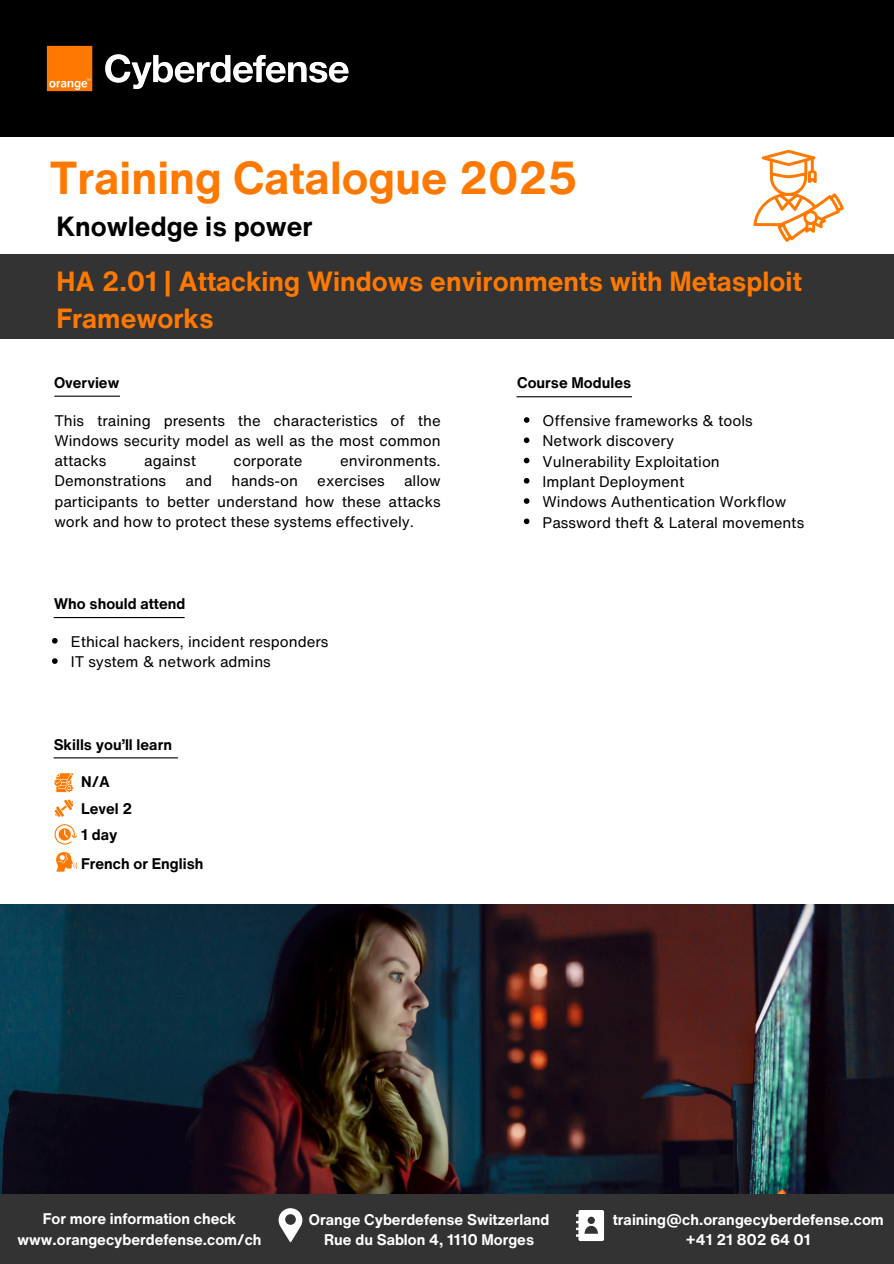
<style>
.page{position:relative;width:894px;height:1264px;background:#fff}
.page>*{position:absolute;margin:0;border:0;box-sizing:border-box;transform-origin:0 0}
.t1{font:700 45px "Helvetica Now Text";color:#ff7900}
.t2{font:700 27px/37.2px "Helvetica Now Text";color:#ff7900}
.t3{font:700 27px "Helvetica Now Text";color:#000}
.t4{font:15px/20.2px "Helvetica Now Text";color:#000;text-align:justify}
.t5{font:700 15px/20.2px "Helvetica Now Text";color:#fff;text-align:center}
.t6{font:700 15px "Helvetica Now Text";color:#000}
</style>
<div class="page">
<div style="left:0;top:0;width:893px;height:137px;background:#000"></div>
<img style="left:46px;top:45px;width:303px;height:47px">
<svg style="left:753px;top:150px;width:90px;height:92px"></svg>
<div style="left:0;top:254px;width:893px;height:85px;background:#333"></div>
<hr style="left:54px;top:395px;width:66px;height:2px;background:#000">
<hr style="left:54px;top:757px;width:124px;height:1px;background:#000">
<hr style="left:516px;top:396px;width:115px;height:1px;background:#000">
<svg style="left:55px;top:824px;width:22px;height:20px"></svg>
<svg style="left:54px;top:773px;width:19px;height:19px"></svg>
<svg style="left:56px;top:852px;width:21px;height:19px"></svg>
<svg style="left:55px;top:799px;width:18px;height:18px"></svg>
<img style="left:0;top:904px;width:893px;height:289px">
<hr style="left:54px;top:617px;width:130px;height:1px;background:#000">
<svg style="left:52px;top:638px;width:6px;height:5px"></svg>
<svg style="left:52px;top:658px;width:6px;height:6px"></svg>
<svg style="left:523px;top:417px;width:6px;height:6px"></svg>
<svg style="left:523px;top:437px;width:6px;height:6px"></svg>
<svg style="left:523px;top:458px;width:6px;height:5px"></svg>
<svg style="left:523px;top:478px;width:6px;height:5px"></svg>
<svg style="left:523px;top:498px;width:6px;height:6px"></svg>
<svg style="left:523px;top:518px;width:6px;height:6px"></svg>
<div style="left:0;top:1193px;width:893px;height:70px;background:#333"></div>
<svg style="left:278px;top:1208px;width:24px;height:34px"></svg>
<svg style="left:576px;top:1210px;width:28px;height:30px"></svg>
<p class="t1" style="left:50px;top:144px;width:529px">Training Catalogue 2025</p>
<h1 class="t3" style="left:57px;top:206px;width:257px">Knowledge is power</h1>
<h2 class="t2" style="left:57px;top:262px;width:746px">HA 2.01 | Attacking Windows environments with Metasploit<br>Frameworks</h2>
<h2 class="t6" style="left:54px;top:371px;width:67px">Overview</h2>
<p class="t4" style="left:54px;top:410px;width:388px">This training presents the characteristics of the Windows security model as well as the most common attacks</p>
<p class="t4" style="left:144px;top:450px;width:53px">against</p>
<p class="t4" style="left:233px;top:450px;width:70px">corporate</p>
<p class="t4" style="left:340px;top:450px;width:102px">environments.</p>
<p class="t4" style="left:54px;top:470px;width:113px">Demonstrations</p>
<p class="t4" style="left:185px;top:470px;width:28px">and</p>
<p class="t4" style="left:231px;top:470px;width:68px">hands-on</p>
<p class="t4" style="left:317px;top:470px;width:69px">exercises</p>
<p class="t4" style="left:54px;top:470px;width:388px;text-indent:349px">allow participants to better understand how these attacks work and how to protect these systems effectively.</p>
<h4 class="t6" style="left:54px;top:593px;width:133px">Who should attend</h4>
<p class="t4" style="left:71px;top:631px;width:259px">Ethical hackers, incident responders</p>
<h4 class="t4" style="left:71px;top:651px;width:201px">IT system &amp; network admins</h4>
<p class="t6" style="left:54px;top:733px;width:120px">Skills you’ll learn</p>
<p class="t6" style="left:81px;top:770px;width:30px">N/A</p>
<p class="t6" style="left:81px;top:797px;width:53px">Level 2</p>
<p class="t6" style="left:81px;top:823px;width:38px">1 day</p>
<p class="t6" style="left:81px;top:852px;width:124px">French or English</p>
<p class="t6" style="left:517px;top:371px;width:115px">Course Modules</p>
<p class="t4" style="left:542px;top:410px;width:211px">Offensive frameworks &amp; tools</p>
<p class="t4" style="left:542px;top:431px;width:133px">Network discovery</p>
<h4 class="t4" style="left:542px;top:451px;width:179px">Vulnerability Exploitation</h4>
<p class="t4" style="left:542px;top:471px;width:143px">Implant Deployment</p>
<p class="t4" style="left:542px;top:491px;width:245px">Windows Authentication Workflow</p>
<p class="t4" style="left:542px;top:512px;width:263px">Password theft &amp; Lateral movements</p>
<h4 class="t5" style="left:18px;top:1208px;width:245px">For more information check www.orangecyberdefense.com/ch</h4>
<p class="t5" style="left:309px;top:1209px;width:242px">Orange Cyberdefense Switzerland<br>Rue du Sablon 4, 1110 Morges</p>
<p class="t5" style="left:612px;top:1209px;width:272px">training@ch.orangecyberdefense.com +41 21 802 64 01</p>
</div>
